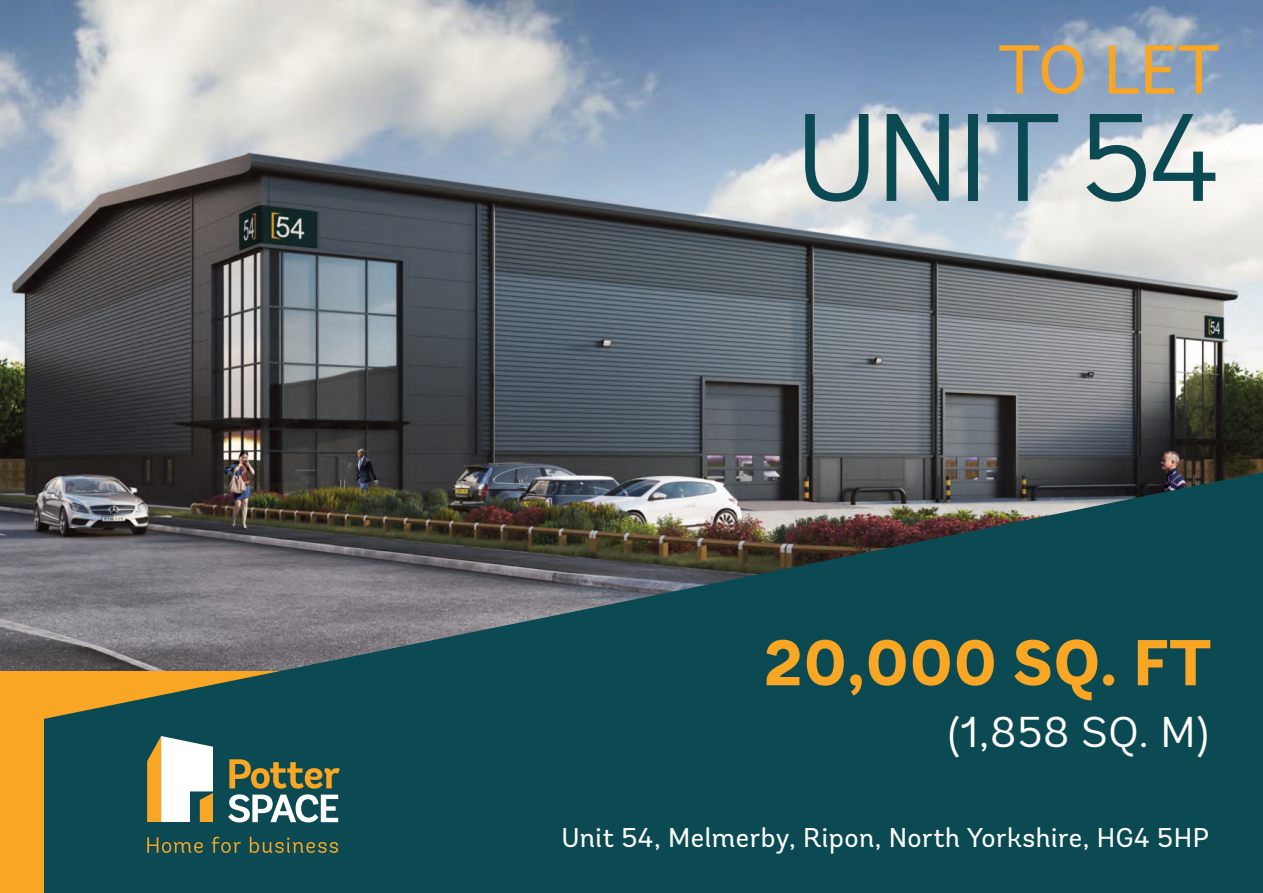
<style>
.page{position:relative;width:1263px;height:893px;background:#fff}
.page>*{position:absolute;margin:0;border:0;box-sizing:border-box;transform-origin:0 0}
.t1{font:124.05px "Andes";letter-spacing:-.025em;color:#0b4a52}
.t2{font:69px "Andes";color:#f9a625}
.t3{font:800 64.5px "Andes";letter-spacing:.02em;color:#f9a625}
.t4{font:43.05px "Andes";color:#fff}
.t5{font:27.15px "Andes";letter-spacing:.02em;color:#fff}
</style>
<div class="page">
<img style="left:0;top:0;width:1263px;height:671px">
<div style="left:0;top:671px;width:1219px;height:222px;background:#f9a625"></div>
<svg style="left:44px;top:469px;width:1219px;height:424px;background:#285255"></svg>
<svg style="left:147px;top:736px;width:66px;height:86px"></svg>
<svg style="left:228px;top:759px;width:112px;height:63px"></svg>
<svg style="left:147px;top:837px;width:56px;height:16px"></svg>
<svg style="left:212px;top:837px;width:29px;height:16px"></svg>
<svg style="left:250px;top:837px;width:88px;height:16px"></svg>
<h2 class="t2" style="left:998px;top:45px;width:223px">TO LET</h2>
<h1 class="t1" style="left:795px;top:114px;width:426px">UNIT 54</h1>
<h3 class="t3" style="left:764px;top:640px;width:449px">20,000 SQ. FT</h3>
<h3 class="t4" style="left:948px;top:716px;width:263px">(1,858 SQ. M)</h3>
<p class="t5" style="left:561px;top:828px;width:649px">Unit 54, Melmerby, Ripon, North Yorkshire, HG4 5HP</p>
</div>
